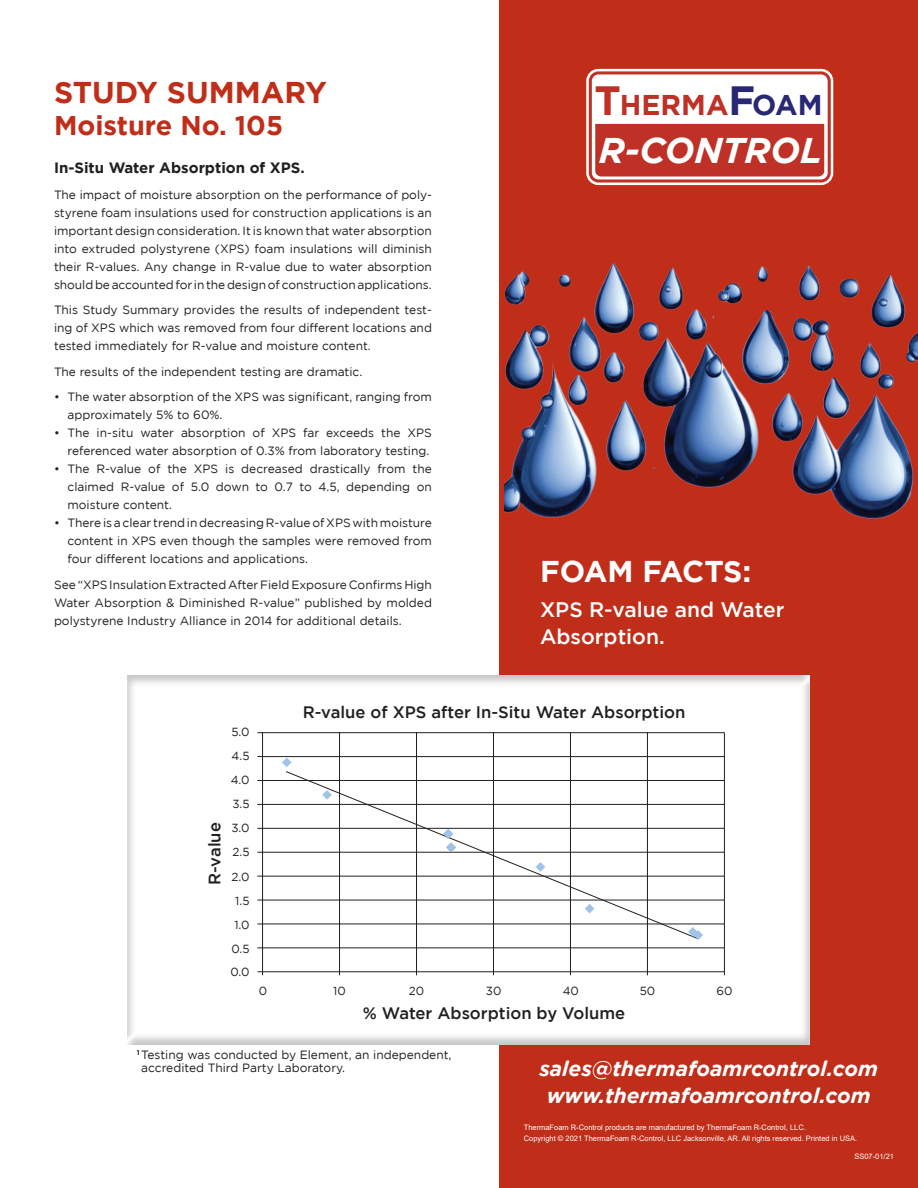
<style>
.page{position:relative;width:918px;height:1188px;background:#fff}
.page>*{position:absolute;margin:0;border:0;box-sizing:border-box;transform-origin:0 0}
.t1{font:italic 700 35.7px "Gotham";color:#fff}
.Summary_Heading{font:700 30px "Gotham";color:#c02d19}
.t2{font:700 30px "Gotham";letter-spacing:-.015em;color:#fff}
.t3{font:700 28.5px "Gotham";color:#bf3126}
.Summary_Heading-2{font:700 27px "Gotham";color:#c02d19}
.Body_Subhead{font:italic 700 21px/27px "Gotham";color:#fff;text-align:center}
.Red_CallOut_Type{font:500 21px/27px "Gotham";color:#fff}
.t4{font:500 16.65px "Gotham";color:#231f20}
.Body_Text_Heading{font:700 15px "Gotham";color:#231f20}
.Body_Text{font:12px/18px "Gotham";color:#231f20;text-align:justify}
.Body_Text_Table_Note{font:12px/13.5px "Gotham";color:#231f20}
.t5{font:11.7px/23.9px "Gotham";color:#231f20;text-align:center}
.Legal_Jargin_on_Whit{font:7.5px/10.5px "Arial";color:#fff}
.s1{font-size:40.8px}
.s2{font-size:40.8px;color:#292875}
.s3{color:#292875}
</style>
<div class="page">
<div style="left:500px;top:0;width:418px;height:1188px;background:#c02d19"></div>
<img style="left:504px;top:262px;width:414px;height:257px">
<div style="left:586px;top:69px;width:247px;height:116px;border:8px solid #fff;border-radius:8px"></div>
<div style="left:590px;top:73px;width:239px;height:108px;background:#fff;border-radius:8px"></div>
<div style="left:589px;top:71px;width:242px;height:112px;border:3px solid #bf3126;border-radius:8px"></div>
<div style="left:595px;top:124px;width:229px;height:53px;background:#bf3126"></div>
<div style="left:126px;top:672px;width:685px;height:374px;background:#231f20;opacity:.26"></div>
<hr style="left:257px;top:732px;width:467px;height:1px;background:#231f20">
<hr style="left:257px;top:971px;width:467px;height:1px;background:#231f20">
<hr style="left:257px;top:947px;width:467px;height:1px;background:#231f20">
<hr style="left:257px;top:923px;width:467px;height:1px;background:#231f20">
<hr style="left:257px;top:900px;width:467px;height:1px;background:#231f20">
<hr style="left:257px;top:876px;width:467px;height:1px;background:#231f20">
<hr style="left:257px;top:852px;width:467px;height:1px;background:#231f20">
<hr style="left:257px;top:828px;width:467px;height:1px;background:#231f20">
<hr style="left:257px;top:804px;width:467px;height:1px;background:#231f20">
<hr style="left:257px;top:780px;width:467px;height:1px;background:#231f20">
<hr style="left:257px;top:756px;width:467px;height:1px;background:#231f20">
<hr style="left:262px;top:732px;width:1px;height:243px;background:#231f20">
<hr style="left:339px;top:732px;width:1px;height:243px;background:#231f20">
<hr style="left:416px;top:732px;width:1px;height:243px;background:#231f20">
<hr style="left:493px;top:732px;width:1px;height:243px;background:#231f20">
<hr style="left:570px;top:732px;width:1px;height:243px;background:#231f20">
<hr style="left:647px;top:732px;width:1px;height:243px;background:#231f20">
<hr style="left:724px;top:732px;width:1px;height:243px;background:#231f20">
<svg style="left:285px;top:771px;width:414px;height:169px"></svg>
<svg style="left:536px;top:862px;width:9px;height:10px"></svg>
<svg style="left:443px;top:829px;width:13px;height:23px"></svg>
<svg style="left:322px;top:790px;width:10px;height:10px"></svg>
<svg style="left:282px;top:758px;width:10px;height:9px"></svg>
<svg style="left:585px;top:904px;width:9px;height:10px"></svg>
<svg style="left:688px;top:927px;width:15px;height:13px"></svg>
<p class="Summary_Heading" style="left:54px;top:75px;width:274px">STUDY SUMMARY</p>
<p class="Summary_Heading-2" style="left:54px;top:110px;width:231px">Moisture No. 105</p>
<p class="Body_Text_Heading" style="left:54px;top:159px;width:252px">In-Situ Water Absorption of XPS.</p>
<p class="Body_Text" style="left:54px;top:185px;width:380px">The impact of moisture absorption on the performance of poly&shy;styrene foam insulations used for construction applications is an important design consideration. It is known that water absorption into extruded polystyrene (XPS) foam insulations will diminish their R-values. Any change in R-value due to water absorption should be accounted for in the design of construction applications.</p>
<p class="Body_Text" style="left:54px;top:301px;width:380px">This Study Summary provides the results of independent test&shy;ing of XPS which was removed from four different locations and tested immediately for R-value and moisture content.</p>
<p class="Body_Text" style="left:54px;top:362px;width:310px">The results of the independent testing are dramatic.</p>
<p class="Body_Text" style="left:68px;top:388px;width:366px;text-indent:-14px">• The water absorption of the XPS was significant, ranging from approximately 5% to 60%.</p>
<p class="Body_Text" style="left:54px;top:424px;width:379px;text-align:right">• The in-situ water absorption of XPS far exceeds the XPS referenced water absorption of 0.3% from laboratory testing.</p>
<p class="Body_Text" style="left:68px;top:460px;width:366px;text-indent:-14px">• The R-value of the XPS is decreased drastically from the claimed R-value of 5.0 down to 0.7 to 4.5, depending on moisture content.</p>
<p class="Body_Text" style="left:68px;top:514px;width:366px;text-indent:-14px">• There is a clear trend in decreasing R-value of XPS with moisture content in XPS even though the samples were removed from four different locations and applications.</p>
<p class="Body_Text" style="left:54px;top:575px;width:380px">See “XPS Insulation Extracted After Field Exposure Confirms High Water Absorption &amp; Diminished R-value” published by molded polystyrene Industry Alliance in 2014 for additional details.</p>
<p class="t3" style="left:594px;top:88px;width:230px"><span class="s1">T</span>HERMA<span class="s2">F</span><span class="s3">OAM</span></p>
<p class="t1" style="left:599px;top:130px;width:225px">R-CONTROL</p>
<p class="t2" style="left:540px;top:554px;width:213px">FOAM FACTS:</p>
<p class="Red_CallOut_Type" style="left:540px;top:596px;width:246px">XPS R-value and Water<br>Absorption.</p>
<p class="t4" style="left:205px;top:885px;width:64px;rotate:-90deg">R-value</p>
<p class="t5" style="left:231px;top:720px;width:20px;text-align:left">5.0<br>4.5</p>
<p class="t5" style="left:231px;top:768px;width:20px">4.0</p>
<p class="t5" style="left:232px;top:792px;width:19px">3.5</p>
<p class="t5" style="left:231px;top:816px;width:20px">3.0</p>
<p class="t5" style="left:233px;top:840px;width:19px">2.5</p>
<p class="t5" style="left:232px;top:864px;width:20px">2.0</p>
<p class="t5" style="left:230px;top:888px;width:21px">1.5<br>1.0<br>0.5<br>0.0</p>
<p class="t4" style="left:303px;top:703px;width:384px">R-value of XPS after In-Situ Water Absorption</p>
<p class="t5" style="left:259px;top:978px;width:10px">0</p>
<p class="t5" style="left:333px;top:978px;width:14px">10</p>
<p class="t5" style="left:409px;top:978px;width:17px">20</p>
<p class="t5" style="left:486px;top:978px;width:17px">30</p>
<p class="t5" style="left:563px;top:978px;width:18px">40</p>
<p class="t5" style="left:640px;top:978px;width:17px">50</p>
<p class="t5" style="left:717px;top:978px;width:17px">60</p>
<p class="t4" style="left:363px;top:1004px;width:264px">% Water Absorption by Volume</p>
<p class="Body_Text_Table_Note" style="left:141px;top:1048px;width:312px;text-indent:-4px"><sup>1</sup> Testing was conducted by Element, an independent, accredited Third Party Laboratory.</p>
<p class="Body_Subhead" style="left:539px;top:1055px;width:340px">sales@thermafoamrcontrol.com www.thermafoamrcontrol.com</p>
<p class="Legal_Jargin_on_Whit" style="left:524px;top:1123px;width:335px">ThermaFoam R-Control products are manufactured by ThermaFoam R-Control, LLC.<br>Copyright © 2021 ThermaFoam R-Control, LLC Jacksonville, AR. All rights reserved. Printed in USA.</p>
<p class="Legal_Jargin_on_Whit" style="left:854px;top:1151px;width:41px">SS07-01/21</p>
</div>
